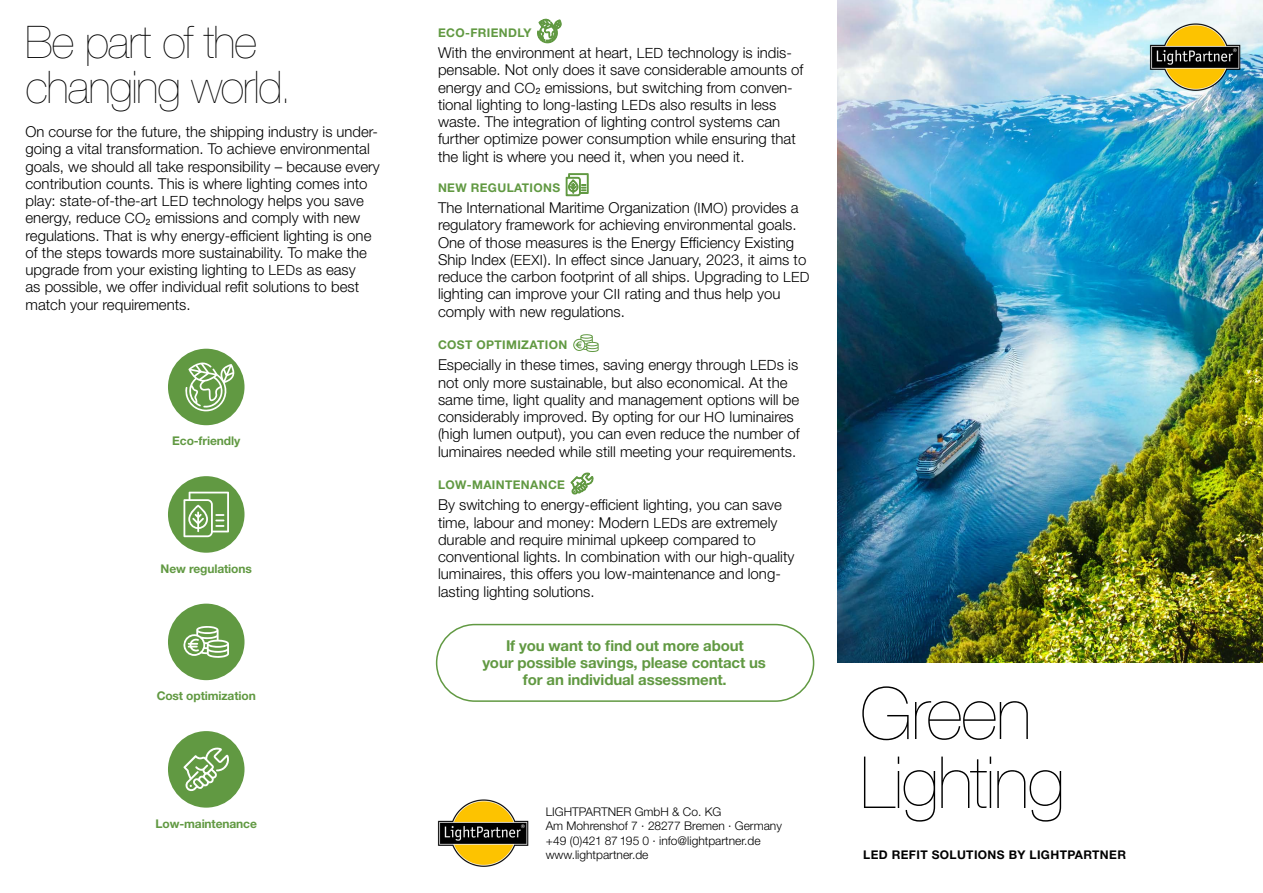
<style>
.page{position:relative;width:1263px;height:893px;background:#fff}
.page>*{position:absolute;margin:0;border:0;box-sizing:border-box;transform-origin:0 0}
.t1{font:200 72px/69px "Helvetica Neue LT Std";letter-spacing:-.02em;color:#000}
.t2{font:200 45px/45px "Helvetica Neue LT Std";letter-spacing:-.025em;color:#000}
.t3{font:300 15px/17.2px "Helvetica Neue LT Std";color:#000}
.t4{font:700 15px/17.2px "Helvetica Neue LT Std";letter-spacing:-.01em;color:#619942;text-align:center}
.t5{font:300 12px/14.4px "Helvetica Neue LT Std";color:#000}
.t6{font:700 12px "Helvetica Neue LT Std";letter-spacing:.03em;color:#619942}
.t7{font:700 12px "Helvetica Neue LT Std";letter-spacing:-.01em;color:#619942}
.t8{font:700 12px "Helvetica Neue LT Std";letter-spacing:.03em;color:#000}
.s1{font-size:14.1px}
</style>
<div class="page">
<svg style="left:537px;top:19px;width:24px;height:24px"></svg>
<svg style="left:566px;top:174px;width:22px;height:22px"></svg>
<svg style="left:573px;top:334px;width:26px;height:18px"></svg>
<svg style="left:571px;top:472px;width:23px;height:22px"></svg>
<div style="left:168px;top:476px;width:76px;height:77px;background:#619942;border-radius:50%"></div>
<svg style="left:183px;top:492px;width:46px;height:45px"></svg>
<div style="left:168px;top:604px;width:76px;height:76px;background:#619942;border-radius:50%"></div>
<svg style="left:183px;top:626px;width:46px;height:32px"></svg>
<div style="left:168px;top:731px;width:76px;height:77px;background:#619942;border-radius:50%"></div>
<svg style="left:183px;top:747px;width:46px;height:45px"></svg>
<div style="left:168px;top:349px;width:76px;height:76px;background:#619942;border-radius:50%"></div>
<svg style="left:185px;top:362px;width:49px;height:49px"></svg>
<img style="left:838px;top:0;width:425px;height:662px">
<div style="left:436px;top:624px;width:378px;height:78px;border:2px solid #619942;border-radius:38px"></div>
<img style="left:1148px;top:20px;width:93px;height:74px">
<img style="left:437px;top:799px;width:92px;height:68px">
<h2 class="t2" style="left:26px;top:19px;width:268px">Be part of the changing world.</h2>
<p class="t3" style="left:26px;top:123px;width:356px">On course for the future, the shipping industry is under&shy;going a vital transformation. To achieve environmental goals, we should all take responsibility – because every contribution counts. This is where lighting comes into play: state-of-the-art <span class="s1">LED</span> technology helps you save energy, reduce <span class="s1">CO</span><sub>2</sub> emissions and comply with new regulations. That is why energy-efficient lighting is one of the steps towards more sustainability. To make the upgrade from your existing lighting to <span class="s1">LEDs</span> as easy<br>as possible, we offer individual refit solutions to best match your requirements.</p>
<p class="t7" style="left:172px;top:434px;width:69px">Eco-friendly</p>
<p class="t7" style="left:161px;top:561px;width:93px">New regulations</p>
<p class="t7" style="left:157px;top:689px;width:101px">Cost optimization</p>
<p class="t7" style="left:156px;top:816px;width:103px">Low-maintenance</p>
<p class="t6" style="left:438px;top:25px;width:95px">ECO-FRIENDLY</p>
<p class="t3" style="left:438px;top:44px;width:367px">With the environment at heart, <span class="s1">LED</span> technology is indis&shy;pensable. Not only does it save considerable amounts of energy and <span class="s1">CO</span><sub>2</sub> emissions, but switching from conven&shy;tional lighting to long-lasting <span class="s1">LED</span>s also results in less waste. The integration of lighting control systems can further optimize power consumption while ensuring that the light is where you need it, when you need it.</p>
<p class="t6" style="left:438px;top:180px;width:124px">NEW REGULATIONS</p>
<p class="t3" style="left:438px;top:199px;width:373px">The International Maritime Organization (<span class="s1">IMO</span>) provides a regulatory framework for achieving environmental goals.<br>One of those measures is the Energy Efficiency Existing Ship Index (<span class="s1">EEXI</span>). In effect since January, 2023, it aims to reduce the carbon footprint of all ships. Upgrading to <span class="s1">LED </span>lighting can improve your <span class="s1">CII</span> rating and thus help you comply with new regulations.</p>
<p class="t6" style="left:438px;top:337px;width:131px">COST OPTIMIZATION</p>
<p class="t3" style="left:438px;top:356px;width:363px">Especially in these times, saving energy through <span class="s1">LED</span>s is not only more sustainable, but also economical. At the same time, light quality and management options will be considerably improved. By opting for our <span class="s1">HO</span> luminaires (high lumen output), you can even reduce the number of luminaires needed while still meeting your requirements.</p>
<p class="t6" style="left:438px;top:477px;width:129px">LOW-MAINTENANCE</p>
<p class="t3" style="left:438px;top:496px;width:358px">By switching to energy-efficient lighting, you can save time, labour and money: Modern <span class="s1">LED</span>s are extremely durable and require minimal upkeep compared to conventional lights. In combination with our high-quality luminaires, this offers you low-maintenance and long&shy;lasting lighting solutions.</p>
<p class="t4" style="left:482px;top:637px;width:285px">If you want to find out more about<br>your possible savings, please contact us for an individual assessment.</p>
<p class="t5" style="left:546px;top:804px;width:238px">LIGHTPARTNER GmbH &amp; Co. KG<br>Am Mohrenshof 7 · 28277 Bremen · Germany +49 (0)421 87 195 0 · info@lightpartner.de www.lightpartner.de</p>
<h1 class="t1" style="left:860px;top:679px;width:206px">Green<br>Lighting</h1>
<p class="t8" style="left:863px;top:847px;width:264px">LED REFIT SOLUTIONS BY LIGHTPARTNER</p>
</div>
